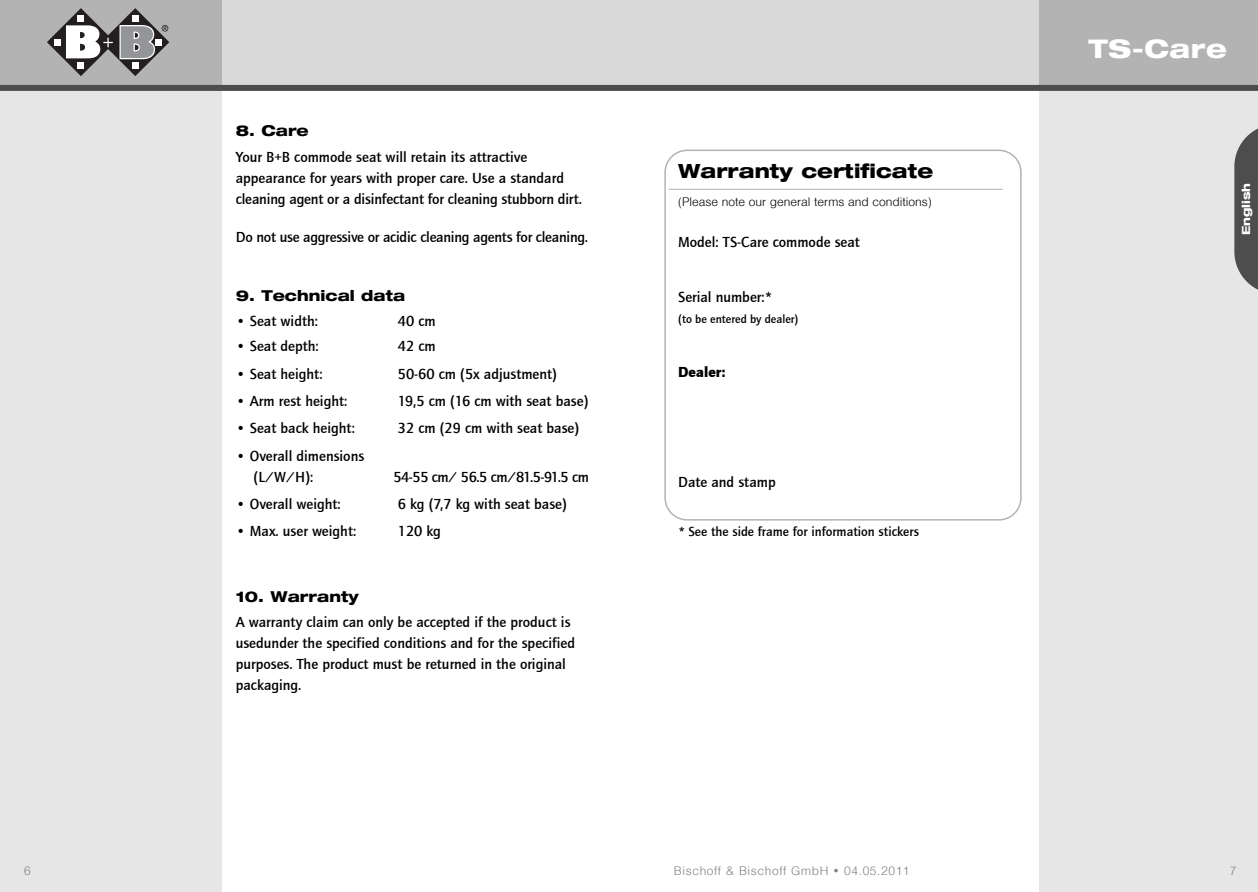
<style>
.page{position:relative;width:1258px;height:892px;background:#fff}
.page>*{position:absolute;margin:0;border:0;box-sizing:border-box;transform-origin:0 0}
.t1{font:italic 800 expanded 25.65px "Helvetica Neue";letter-spacing:.02em;color:#fff}
.t2{font:800 expanded 19.5px "Helvetica Neue";color:#000}
.t3{font:500 15px/21px "Quay Sans";color:#000}
.t4{font:800 expanded 15px "Helvetica Neue";color:#000}
.t5{font:500 15px "Quay Sans";letter-spacing:-.03em;color:#000}
.t6{font:900 15px "Quay Sans";color:#000}
.t7{font:500 13.5px "Quay Sans";color:#000}
.t8{font:300 12px "Helvetica";color:#000}
.t9{font:300 12px "Helvetica";letter-spacing:.05em;color:#808080}
.t10{font:500 12px "Quay Sans";color:#000}
.t11{font:800 expanded 11.25px "Helvetica Neue";color:#fff}
</style>
<div class="page">
<div style="left:1038px;top:88px;width:219px;height:804px;background:#e6e6e6"></div>
<div style="left:0;top:88px;width:222px;height:804px;background:#e6e6e6"></div>
<div style="left:1038px;top:0;width:219px;height:88px;background:#b3b3b3"></div>
<div style="left:222px;top:0;width:816px;height:88px;background:#d9d9d9"></div>
<div style="left:0;top:0;width:222px;height:88px;background:#b3b3b3"></div>
<div style="left:0;top:85px;width:1257px;height:6px;background:#4d4d4d"></div>
<svg style="left:47px;top:8px;width:122px;height:68px"></svg>
<svg style="left:1234px;top:129px;width:23px;height:160px;background:#636363"></svg>
<svg style="left:664px;top:150px;width:357px;height:371px"></svg>
<hr style="left:668px;top:189px;width:334px;height:1px;background:#b3b3b3">
<p class="t9" style="left:24px;top:866px;width:8px">6</p>
<p class="t4" style="left:236px;top:125px;width:75px">8. Care</p>
<p class="t3" style="left:236px;top:147px;width:347px">Your B+B commode seat will retain its attractive appearance for years with proper care. Use a standard cleaning agent or a disinfectant for cleaning stubborn dirt.</p>
<p class="t3" style="left:236px;top:227px;width:354px">Do not use aggressive or acidic cleaning agents for cleaning.</p>
<p class="t4" style="left:236px;top:289px;width:171px">9. Technical data</p>
<p class="t3" style="left:236px;top:312px;width:84px">• Seat width:</p>
<p class="t3" style="left:398px;top:312px;width:39px">40 cm</p>
<p class="t3" style="left:236px;top:337px;width:85px">• Seat depth:</p>
<p class="t3" style="left:398px;top:337px;width:39px">42 cm</p>
<p class="t3" style="left:236px;top:364px;width:88px">• Seat height:</p>
<p class="t3" style="left:398px;top:364px;width:161px">50-60 cm (5x adjustment)</p>
<p class="t3" style="left:236px;top:392px;width:113px">• Arm rest height:</p>
<p class="t3" style="left:398px;top:392px;width:192px">19,5 cm (16 cm with seat base)</p>
<p class="t3" style="left:236px;top:419px;width:121px">• Seat back height:</p>
<p class="t3" style="left:398px;top:419px;width:183px">32 cm (29 cm with seat base)</p>
<p class="t3" style="left:254px;top:446px;width:112px;text-indent:-18px">• Overall dimensions (L/W/H):</p>
<p class="t5" style="left:393px;top:470px;width:197px">54-55 cm/ 56.5 cm/81.5-91.5 cm</p>
<p class="t3" style="left:236px;top:495px;width:106px">• Overall weight:</p>
<p class="t3" style="left:398px;top:495px;width:170px">6 kg (7,7 kg with seat base)</p>
<p class="t3" style="left:236px;top:522px;width:122px">• Max. user weight:</p>
<p class="t3" style="left:398px;top:522px;width:45px">120 kg</p>
<p class="t4" style="left:236px;top:591px;width:124px">10. Warranty</p>
<p class="t3" style="left:236px;top:613px;width:341px">A warranty claim can only be accepted if the product is usedunder the specified conditions and for the specified purposes. The product must be returned in the original packaging.</p>
<h2 class="t2" style="left:678px;top:163px;width:257px">Warranty certificate</h2>
<p class="t8" style="left:678px;top:197px;width:255px">(Please note our general terms and conditions)</p>
<p class="t3" style="left:678px;top:233px;width:183px">Model: TS-Care commode seat</p>
<p class="t3" style="left:678px;top:288px;width:96px">Serial number:*</p>
<p class="t10" style="left:678px;top:314px;width:122px">(to be entered by dealer)</p>
<p class="t6" style="left:678px;top:366px;width:49px">Dealer:</p>
<p class="t3" style="left:678px;top:473px;width:99px">Date and stamp</p>
<p class="t7" style="left:678px;top:526px;width:242px">* See the side frame for information stickers</p>
<h1 class="t1" style="left:1088px;top:39px;width:140px">TS-Care</h1>
<p class="t11" style="left:1241px;top:235px;width:54px;rotate:-90deg">English</p>
<p class="t9" style="left:674px;top:866px;width:237px">Bischoff &amp; Bischoff GmbH • 04.05.2011</p>
<p class="t9" style="left:1229px;top:866px;width:8px">7</p>
</div>
